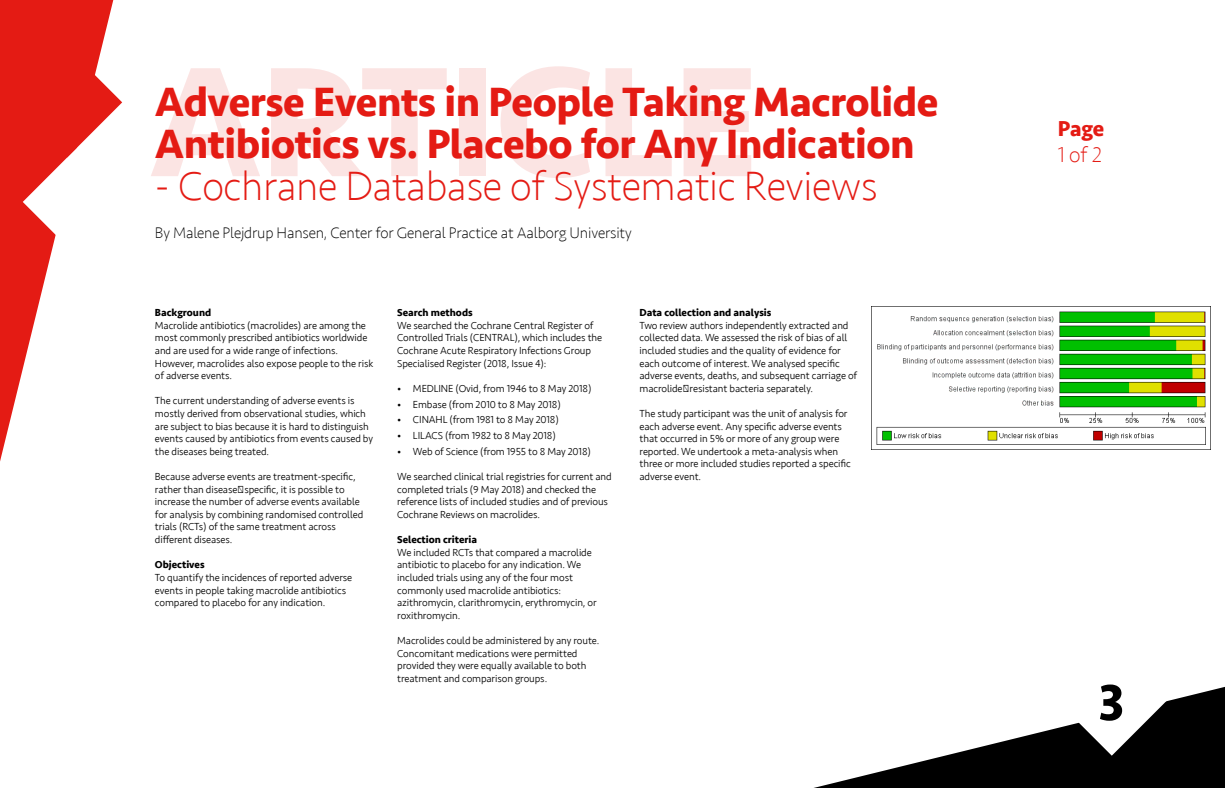
<style>
.page{position:relative;width:1225px;height:788px;background:#fff}
.page>*{position:absolute;margin:0;border:0;box-sizing:border-box;transform-origin:0 0}
.t1{font:700 161.96px "Seravek";letter-spacing:-.01em;color:#e41b14}
.t2{font:700 52.5px "Seravek";color:#000}
.t3{font:700 42px/42px "Seravek";letter-spacing:-.01em;color:#e41b14}
.t4{font:200 42px "Seravek";letter-spacing:-.01em;color:#e41b14}
.t5{font:700 22.22px "Seravek";color:#e41b14}
.t6{font:200 22.22px "Seravek";color:#e41b14}
.t7{font:200 15.75px "Seravek";letter-spacing:-.01em;color:#000}
.t8{font:300 10.5px/12.6px "Seravek";letter-spacing:-.01em;color:#000}
.t9{font:700 10.5px "Seravek";color:#000}
</style>
<div class="page">
<svg style="left:0;top:0;width:113px;height:461px"></svg>
<svg style="left:12px;top:47px;width:110px;height:210px"></svg>
<svg style="left:814px;top:686px;width:411px;height:102px"></svg>
<svg style="left:1057px;top:686px;width:110px;height:69px"></svg>
<img style="left:872px;top:306px;width:339px;height:144px">
<h1 class="t1" style="left:149px;top:-7px;width:612px">ARTICLE</h1>
<h3 class="t3" style="left:155px;top:80px;width:785px">Adverse Events in People Taking Macrolide<br>Antibiotics vs. Placebo for Any Indication</h3>
<h3 class="t4" style="left:155px;top:161px;width:724px">- Cochrane Database of Systematic Reviews</h3>
<h3 class="t7" style="left:155px;top:223px;width:478px">By Malene Plejdrup Hansen, Center for General Practice at Aalborg University</h3>
<p class="t9" style="left:155px;top:304px;width:58px">Background</p>
<p class="t8" style="left:155px;top:319px;width:220px">Macrolide antibiotics (macrolides) are among the most commonly prescribed antibiotics worldwide and are used for a wide range of infections.<br>However, macrolides also expose people to the risk of adverse events.</p>
<p class="t8" style="left:155px;top:395px;width:220px">The current understanding of adverse events is mostly derived from observational studies, which are subject to bias because it is hard to distinguish events caused by antibiotics from events caused by the diseases being treated.</p>
<p class="t8" style="left:155px;top:470px;width:210px">Because adverse events are treatment-specific, rather than disease‐specific, it is possible to increase the number of adverse events available for analysis by combining randomised controlled trials (RCTs) of the same treatment across different diseases.</p>
<p class="t9" style="left:155px;top:556px;width:51px">Objectives</p>
<p class="t8" style="left:155px;top:571px;width:199px">To quantify the incidences of reported adverse events in people taking macrolide antibiotics compared to placebo for any indication.</p>
<p class="t9" style="left:397px;top:304px;width:77px">Search methods</p>
<p class="t8" style="left:397px;top:319px;width:206px">We searched the Cochrane Central Register of Controlled Trials (CENTRAL), which includes the Cochrane Acute Respiratory Infections Group Specialised Register (2018, Issue 4):</p>
<p class="t8" style="left:397px;top:382px;width:196px">• MEDLINE (Ovid, from 1946 to 8 May 2018)</p>
<p class="t8" style="left:397px;top:398px;width:165px">• Embase (from 2010 to 8 May 2018)</p>
<p class="t8" style="left:397px;top:413px;width:163px">• CINAHL (from 1981 to 8 May 2018)</p>
<p class="t8" style="left:397px;top:429px;width:160px">• LILACS (from 1982 to 8 May 2018)</p>
<p class="t8" style="left:397px;top:445px;width:195px">• Web of Science (from 1955 to 8 May 2018)</p>
<p class="t8" style="left:397px;top:470px;width:216px">We searched clinical trial registries for current and completed trials (9 May 2018) and checked the reference lists of included studies and of previous Cochrane Reviews on macrolides.</p>
<p class="t9" style="left:397px;top:531px;width:81px">Selection criteria</p>
<p class="t8" style="left:397px;top:546px;width:201px">We included RCTs that compared a macrolide antibiotic to placebo for any indication. We included trials using any of the four most commonly used macrolide antibiotics: azithromycin, clarithromycin, erythromycin, or roxithromycin.</p>
<p class="t8" style="left:397px;top:634px;width:204px">Macrolides could be administered by any route.<br>Concomitant medications were permitted provided they were equally available to both treatment and comparison groups.</p>
<p class="t9" style="left:640px;top:304px;width:133px">Data collection and analysis</p>
<p class="t8" style="left:640px;top:319px;width:219px">Two review authors independently extracted and collected data. We assessed the risk of bias of all included studies and the quality of evidence for each outcome of interest. We analysed specific adverse events, deaths, and subsequent carriage of macrolide‐resistant bacteria separately.</p>
<p class="t8" style="left:640px;top:407px;width:213px">The study participant was the unit of analysis for each adverse event. Any specific adverse events that occurred in 5% or more of any group were reported. We undertook a meta-analysis when three or more included studies reported a specific adverse event.</p>
<h3 class="t5" style="left:1058px;top:111px;width:48px">Page</h3>
<h3 class="t6" style="left:1058px;top:142px;width:46px">1 of 2</h3>
<h2 class="t2" style="left:1098px;top:660px;width:27px">3</h2>
</div>
